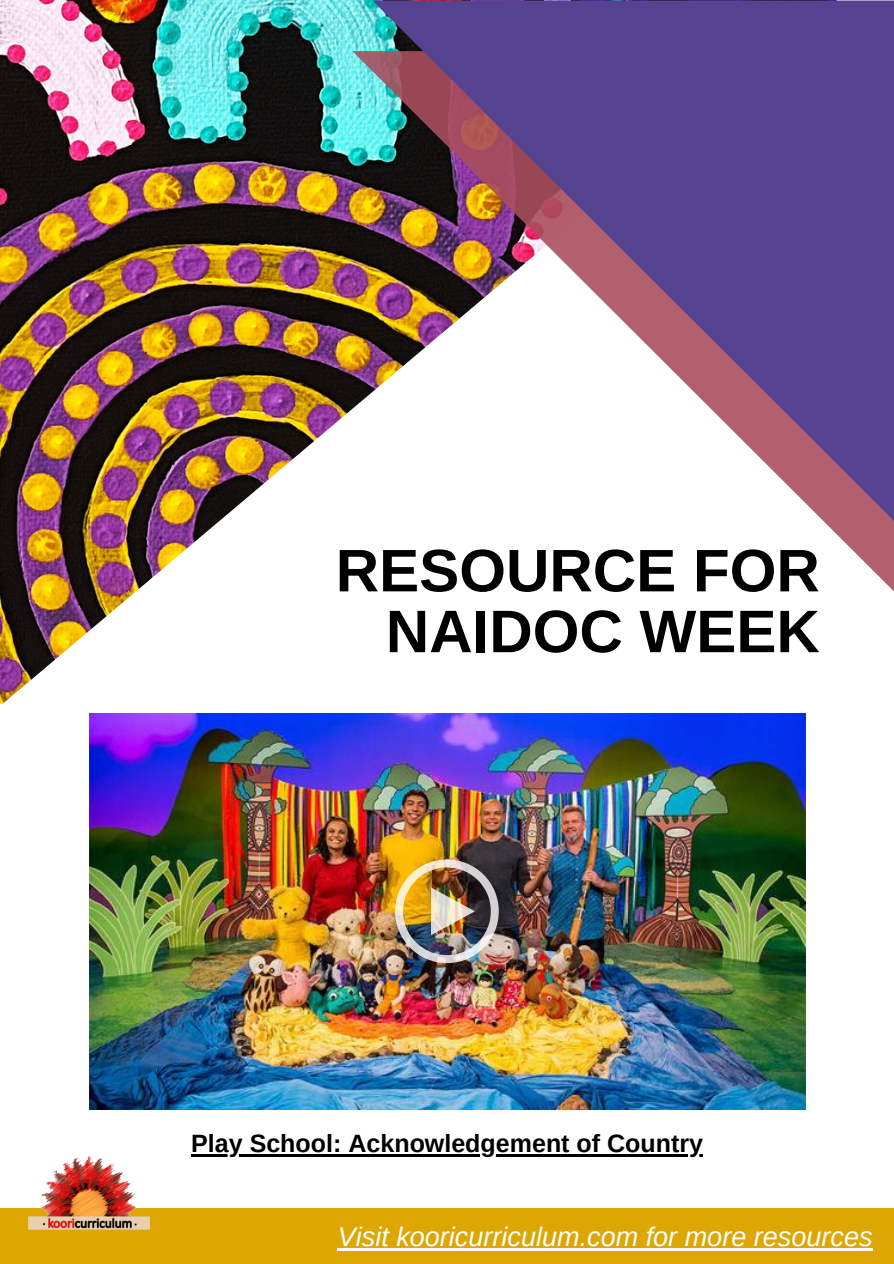
<style>
.page{position:relative;width:894px;height:1264px;background:#fff}
.page>*{position:absolute;margin:0;border:0;box-sizing:border-box;transform-origin:0 0}
.t1{font:700 60px/60.8px "Arimo";color:#000;text-align:right}
.t2{font:italic 27px "Arimo";color:#fff}
.t3{font:700 25.05px "Arimo";color:#000}
</style>
<div class="page">
<img style="left:0;top:0;width:893px;height:704px">
<div style="left:0;top:1207px;width:893px;height:56px;background:#dda601"></div>
<svg style="left:352px;top:51px;width:541px;height:541px"></svg>
<svg style="left:372px;top:1px;width:521px;height:555px;fill:#554392"></svg>
<img style="left:18px;top:1156px;width:143px;height:74px">
<img style="left:89px;top:713px;width:715px;height:396px">
<img style="left:395px;top:859px;width:103px;height:104px">
<hr style="left:338px;top:1247px;width:534px;height:3px;background:#fff">
<hr style="left:191px;top:1154px;width:512px;height:2px;background:#000">
<h1 class="t1" style="left:335px;top:540px;width:485px">RESOURCE FOR<br>NAIDOC WEEK</h1>
<p class="t3" style="left:191px;top:1129px;width:513px">Play School: Acknowledgement of Country</p>
<p class="t2" style="left:338px;top:1221px;width:536px">Visit kooricurriculum.com for more resources</p>
</div>
